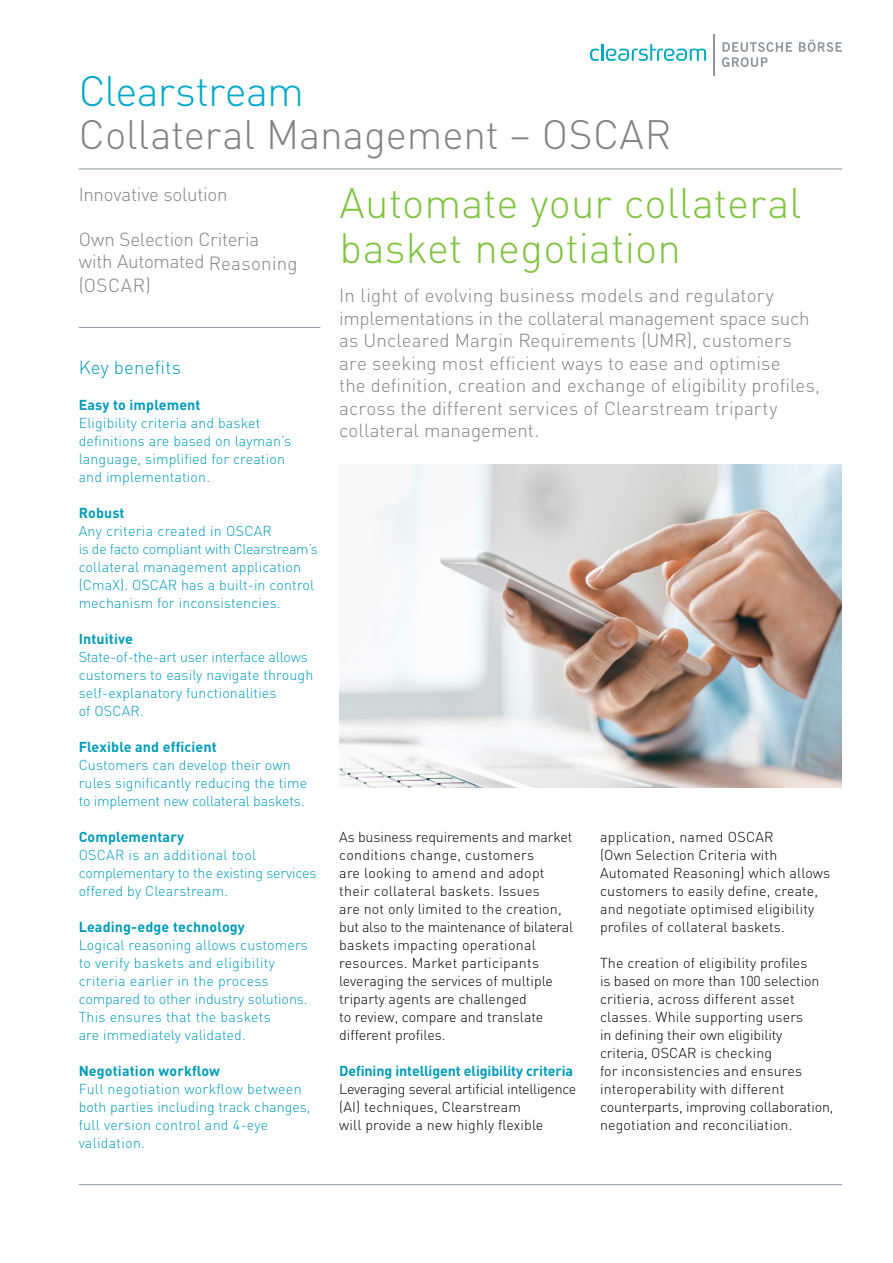
<style>
.page{position:relative;width:893px;height:1263px;background:#fff}
.page>*{position:absolute;margin:0;border:0;box-sizing:border-box;transform-origin:0 0}
.t1{font:300 42px/45px "DIN";color:#80c342}
.t2{font:300 42px "DIN";letter-spacing:-.02em;color:#00a8cb}
.t3{font:300 40.5px "DIN";color:#808285}
.t4{font:300 18.75px/22.5px "DIN";letter-spacing:.005em;color:#808285}
.t5{font:300 18.75px "DIN";letter-spacing:-.015em;color:#808285}
.t6{font:300 18.75px "DIN";letter-spacing:.01em;color:#009bbb}
.t7{font:300 14.25px/18px "DIN";letter-spacing:.01em;color:#000}
.t8{font:300 14.25px/18px "DIN";letter-spacing:.01em;color:#009bbb}
.t9{font:700 14.25px "DIN";letter-spacing:.01em;color:#009bbb}
.t10{font:300 14.25px/18px "DIN";letter-spacing:-.015em;color:#000}
.t11{font:300 14.25px/18px "DIN";letter-spacing:-.01em;color:#009bbb}
.t12{font:700 14.25px "DIN";letter-spacing:-.01em;color:#009bbb}
</style>
<div class="page">
<hr style="left:79px;top:1184px;width:763px;height:1px;background:#8e979d">
<hr style="left:79px;top:169px;width:763px;height:1px;background:#8e979d">
<hr style="left:79px;top:327px;width:241px;height:1px;background:#8e979d">
<svg style="left:590px;top:44px;width:116px;height:17px"></svg>
<svg style="left:722px;top:42px;width:70px;height:25px"></svg>
<svg style="left:799px;top:40px;width:43px;height:12px"></svg>
<hr style="left:713px;top:34px;width:2px;height:41px;background:#8e979d">
<img style="left:339px;top:464px;width:503px;height:324px">
<h1 class="t2" style="left:79px;top:65px;width:227px">Clearstream</h1>
<h2 class="t3" style="left:79px;top:110px;width:594px">Collateral Management – OSCAR</h2>
<h3 class="t5" style="left:79px;top:182px;width:150px">Innovative solution</h3>
<h3 class="t4" style="left:79px;top:227px;width:221px;line-height:23.2px">Own Selection Criteria with Automated Reasoning (OSCAR)</h3>
<h3 class="t6" style="left:79px;top:356px;width:104px">Key benefits</h3>
<p class="t9" style="left:79px;top:396px;width:123px">Easy to implement</p>
<p class="t8" style="left:79px;top:414px;width:214px">Eligibility criteria and basket definitions are based on layman’s language, simplified for creation and implementation.</p>
<p class="t9" style="left:79px;top:504px;width:47px">Robust</p>
<p class="t8" style="left:79px;top:522px;width:241px">Any criteria created in OSCAR<br>is de facto compliant with Clearstream’s collateral management application (CmaX). OSCAR has a built-in control mechanism for inconsistencies.</p>
<p class="t9" style="left:79px;top:630px;width:56px">Intuitive</p>
<p class="t8" style="left:79px;top:648px;width:236px">State-of-the-art user interface allows customers to easily navigate through self-explanatory functionalities<br>of OSCAR.</p>
<p class="t9" style="left:79px;top:738px;width:140px">Flexible and efficient</p>
<p class="t8" style="left:79px;top:756px;width:230px">Customers can develop their own rules significantly reducing the time to implement new collateral baskets.</p>
<p class="t9" style="left:79px;top:828px;width:107px">Complementary</p>
<p class="t11" style="left:79px;top:846px;width:239px">OSCAR is an additional tool complementary to the existing services offered by Clearstream.</p>
<p class="t9" style="left:79px;top:918px;width:168px">Leading-edge technology</p>
<p class="t8" style="left:79px;top:936px;width:231px">Logical reasoning allows customers to verify baskets and eligibility criteria earlier in the process compared to other industry solutions.<br>This ensures that the baskets<br>are immediately validated.</p>
<p class="t9" style="left:79px;top:1061px;width:143px">Negotiation workflow</p>
<p class="t8" style="left:79px;top:1080px;width:233px">Full negotiation workflow between both parties including track changes, full version control and 4-eye validation.</p>
<h1 class="t1" style="left:339px;top:179px;width:464px">Automate your collateral basket negotiation</h1>
<p class="t4" style="left:339px;top:284px;width:482px">In light of evolving business models and regulatory implementations in the collateral management space such as Uncleared Margin Requirements (UMR), customers are seeking most efficient ways to ease and optimise<br>the definition, creation and exchange of eligibility profiles, across the different services of Clearstream triparty collateral management.</p>
<p class="t7" style="left:339px;top:828px;width:235px">As business requirements and market conditions change, customers<br>are looking to amend and adopt their collateral baskets. Issues<br>are not only limited to the creation, but also to the maintenance of bilateral baskets impacting operational resources. Market participants leveraging the services of multiple triparty agents are challenged<br>to review, compare and translate different profiles.</p>
<p class="t12" style="left:339px;top:1062px;width:235px">Defining intelligent eligibility criteria</p>
<p class="t10" style="left:339px;top:1080px;width:239px">Leveraging several artificial intelligence (AI) techniques, Clearstream<br>will provide a new highly flexible</p>
<p class="t7" style="left:600px;top:828px;width:232px">application, named OSCAR<br>(Own Selection Criteria with Automated Reasoning) which allows customers to easily define, create, and negotiate optimised eligibility profiles of collateral baskets.</p>
<p class="t7" style="left:600px;top:954px;width:235px">The creation of eligibility profiles<br>is based on more than 100 selection critieria, across different asset classes. While supporting users<br>in defining their own eligibility<br>criteria, OSCAR is checking<br>for inconsistencies and ensures interoperability with different counterparts, improving collaboration, negotiation and reconciliation.</p>
</div>
